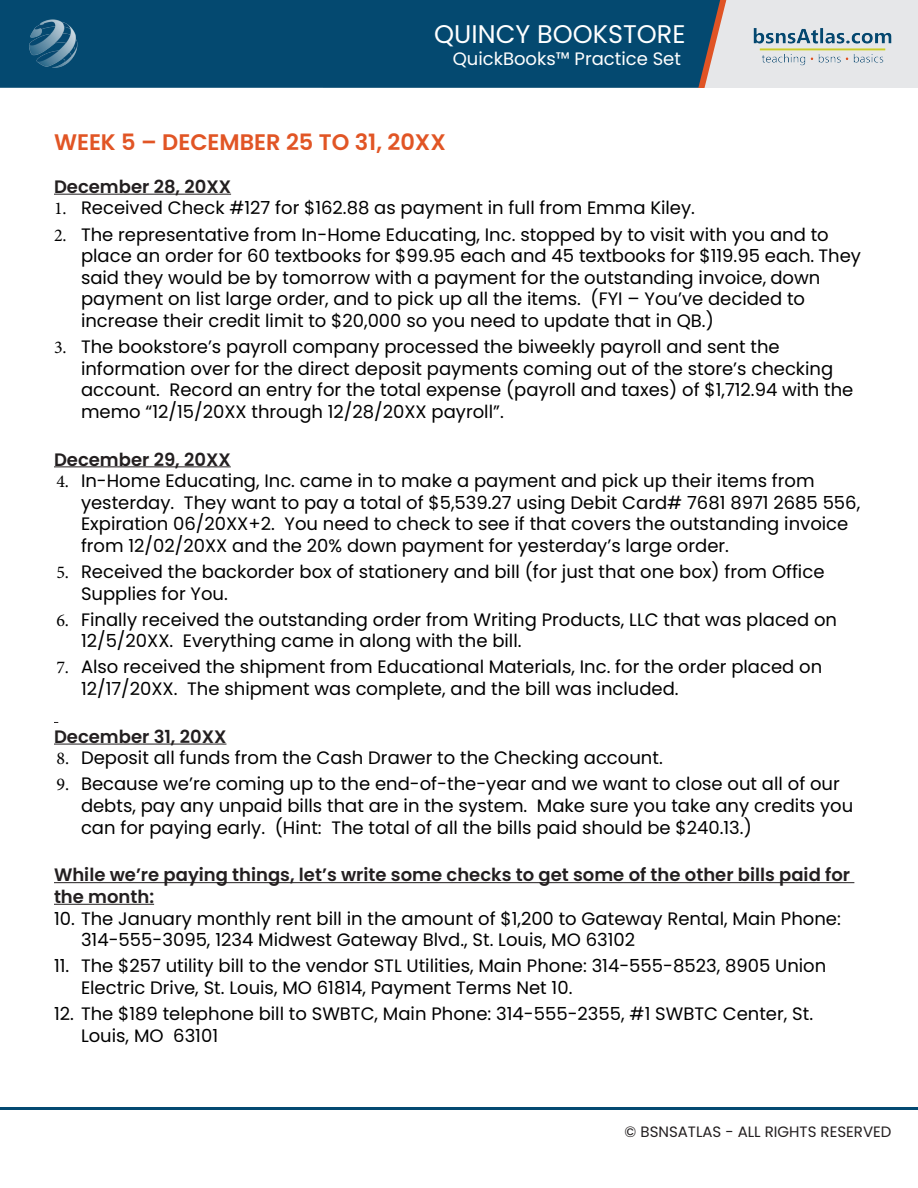
<style>
.page{position:relative;width:918px;height:1188px;background:#fff}
.page>*{position:absolute;margin:0;border:0;box-sizing:border-box;transform-origin:0 0}
.t1{font:25.5px "Poppins";color:#fff}
.t2{font:600 22.5px "Poppins";color:#e15525}
.t3{font:18px/21.6px "Poppins";color:#000}
.t4{font:600 18px/21.6px "Poppins";color:#231f20}
.t5{font:18px "Poppins";color:#fff}
.t6{font:15px "Poppins";color:#231f20}
.s1{font-family:"Minion Pro"}
</style>
<div class="page">
<div style="left:324px;top:0;width:594px;height:88px;background:#e6e7e9"></div>
<div style="left:0;top:0;width:695px;height:88px;background:#044970"></div>
<svg style="left:695px;top:0;width:32px;height:88px"></svg>
<img style="left:753px;top:28px;width:139px;height:38px">
<hr style="left:0;top:1107px;width:918px;height:3px;background:#034971">
<img style="left:24px;top:16px;width:58px;height:54px">
<hr style="left:54px;top:194px;width:177px;height:1px;background:#231f20">
<hr style="left:54px;top:466px;width:177px;height:1px;background:#231f20">
<hr style="left:54px;top:744px;width:172px;height:1px;background:#231f20">
<hr style="left:54px;top:882px;width:800px;height:1px;background:#231f20">
<hr style="left:54px;top:904px;width:100px;height:1px;background:#231f20">
<h1 class="t1" style="left:434px;top:20px;width:253px">QUINCY BOOKSTORE</h1>
<p class="t5" style="left:453px;top:48px;width:230px">QuickBooks™ Practice Set</p>
<p class="t2" style="left:54px;top:129px;width:393px">WEEK 5 – DECEMBER 25 TO 31, 20XX</p>
<p class="t4" style="left:54px;top:176px;width:179px">December 28, 20XX</p>
<p class="t3" style="left:54px;top:197px;width:643px"><span class="s1">1.</span> Received Check #127 for $162.88 as payment in full from Emma Kiley.</p>
<p class="t3" style="left:81px;top:224px;width:782px;text-indent:-27px"><span class="s1">2.</span> The representative from In-Home Educating, Inc. stopped by to visit with you and to place an order for 60 textbooks for $99.95 each and 45 textbooks for $119.95 each. They said they would be by tomorrow with a payment for the outstanding invoice, down payment on list large order, and to pick up all the items. (FYI – You’ve decided to increase their credit limit to $20,000 so you need to update that in QB.)</p>
<p class="t3" style="left:81px;top:336px;width:774px;text-indent:-27px"><span class="s1">3.</span> The bookstore’s payroll company processed the biweekly payroll and sent the information over for the direct deposit payments coming out of the store’s checking account. Record an entry for the total expense (payroll and taxes) of $1,712.94 with the memo “12/15/20XX through 12/28/20XX payroll”.</p>
<p class="t4" style="left:54px;top:449px;width:178px">December 29, 20XX</p>
<p class="t3" style="left:81px;top:470px;width:781px;text-indent:-25px"><span class="s1">4.</span> In-Home Educating, Inc. came in to make a payment and pick up their items from yesterday. They want to pay a total of $5,539.27 using Debit Card# 7681 8971 2685 556, Expiration 06/20XX+2. You need to check to see if that covers the outstanding invoice from 12/02/20XX and the 20% down payment for yesterday’s large order.</p>
<p class="t3" style="left:81px;top:561px;width:745px;text-indent:-25px"><span class="s1">5.</span> Received the backorder box of stationery and bill (for just that one box) from Office<br>Supplies for You.</p>
<p class="t3" style="left:81px;top:609px;width:758px;text-indent:-25px"><span class="s1">6.</span> Finally received the outstanding order from Writing Products, LLC that was placed on<br>12/5/20XX. Everything came in along with the bill.</p>
<p class="t3" style="left:81px;top:656px;width:743px;text-indent:-25px"><span class="s1">7.</span> Also received the shipment from Educational Materials, Inc. for the order placed on<br>12/17/20XX. The shipment was complete, and the bill was included.</p>
<p class="t4" style="left:54px;top:726px;width:174px">December 31, 20XX</p>
<p class="t3" style="left:56px;top:747px;width:608px"><span class="s1">8.</span> Deposit all funds from the Cash Drawer to the Checking account.</p>
<p class="t3" style="left:81px;top:773px;width:774px;text-indent:-25px"><span class="s1">9.</span> Because we’re coming up to the end-of-the-year and we want to close out all of our debts, pay any unpaid bills that are in the system. Make sure you take any credits you can for paying early. (Hint: The total of all the bills paid should be $240.13.)</p>
<p class="t4" style="left:54px;top:864px;width:798px">While we’re paying things, let’s write some checks to get some of the other bills paid for the month:</p>
<p class="t3" style="left:81px;top:908px;width:761px;text-indent:-27px">10. The January monthly rent bill in the amount of $1,200 to Gateway Rental, Main Phone:<br>314-555-3095, 1234 Midwest Gateway Blvd., St. Louis, MO 63102</p>
<p class="t3" style="left:81px;top:955px;width:747px;text-indent:-27px">11. The $257 utility bill to the vendor STL Utilities, Main Phone: 314-555-8523, 8905 Union<br>Electric Drive, St. Louis, MO 61814, Payment Terms Net 10.</p>
<p class="t3" style="left:81px;top:1003px;width:734px;text-indent:-27px">12. The $189 telephone bill to SWBTC, Main Phone: 314-555-2355, #1 SWBTC Center, St.<br>Louis, MO 63101</p>
<p class="t6" style="left:625px;top:1123px;width:268px">© BSNSATLAS - ALL RIGHTS RESERVED</p>
</div>
